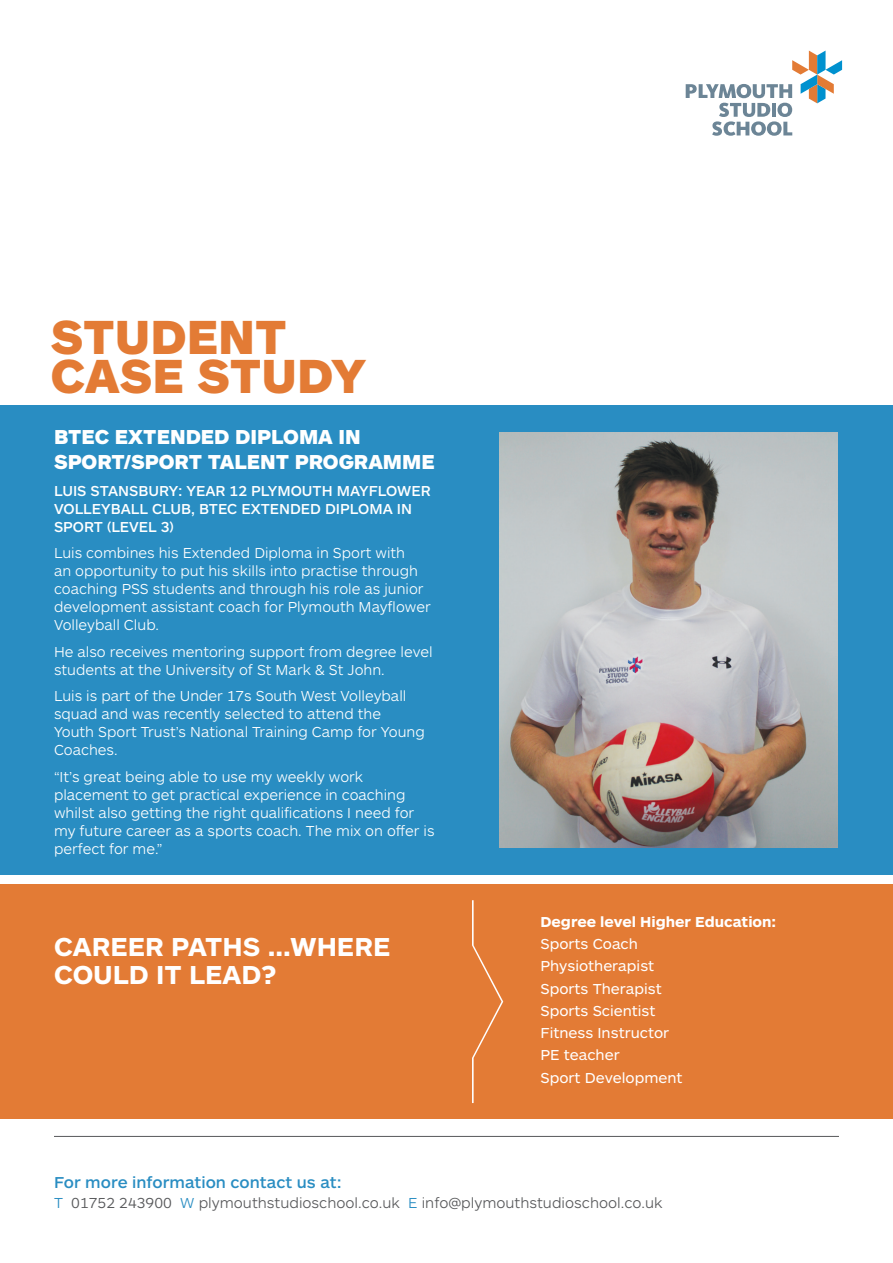
<style>
.page{position:relative;width:893px;height:1263px;background:#fff}
.page>*{position:absolute;margin:0;border:0;box-sizing:border-box;transform-origin:0 0}
.t1{font:900 49.65px/39.8px "ARS Maquette Pro";color:#e37b35}
.t2{font:700 27px/28.5px "ARS Maquette Pro";color:#fff}
.t3{font:900 21px/25.2px "ARS Maquette Pro";color:#fff}
.t4{font:500 16.35px "ARS Maquette Pro";color:#298dc2}
.t5{font:300 15px/18px "ARS Maquette Pro";color:#fff}
.t6{font:15px/22.2px "ARS Maquette Pro";color:#fff}
.t7{font:500 15px/18px "ARS Maquette Pro";color:#fff}
.t8{font:300 15px "ARS Maquette Pro";color:#57585a}
.t9{font:700 15px "ARS Maquette Pro";color:#fff}
.s1{color:#298dc2}
</style>
<div class="page">
<svg style="left:686px;top:51px;width:156px;height:85px"></svg>
<div style="left:0;top:405px;width:893px;height:470px;background:#298dc2"></div>
<div style="left:0;top:884px;width:893px;height:235px;background:#e37b35"></div>
<hr style="left:54px;top:1136px;width:785px;height:1px;background:#57585a">
<svg style="left:472px;top:900px;width:31px;height:203px"></svg>
<img style="left:500px;top:433px;width:337px;height:415px">
<h1 class="t1" style="left:51px;top:314px;width:317px">STUDENT<br>CASE STUDY</h1>
<h3 class="t3" style="left:54px;top:423px;width:382px">BTEC EXTENDED DIPLOMA IN<br>SPORT/SPORT TALENT PROGRAMME</h3>
<p class="t7" style="left:54px;top:480px;width:378px">LUIS STANSBURY: YEAR 12 PLYMOUTH MAYFLOWER<br>VOLLEYBALL CLUB, BTEC EXTENDED DIPLOMA IN<br>SPORT (LEVEL 3)</p>
<p class="t5" style="left:54px;top:543px;width:378px">Luis combines his Extended Diploma in Sport with<br>an opportunity to put his skills into practise through coaching PSS students and through his role as junior development assistant coach for Plymouth Mayflower Volleyball Club.</p>
<p class="t5" style="left:54px;top:642px;width:380px">He also receives mentoring support from degree level students at the University of St Mark &amp; St John.</p>
<p class="t5" style="left:54px;top:686px;width:372px">Luis is part of the Under 17s South West Volleyball squad and was recently selected to attend the Youth Sport Trust’s National Training Camp for Young Coaches.</p>
<p class="t5" style="left:54px;top:767px;width:382px">“It’s great being able to use my weekly work placement to get practical experience in coaching whilst also getting the right qualifications I need for my future career as a sports coach. The mix on offer is perfect for me.”</p>
<h2 class="t2" style="left:54px;top:931px;width:338px">CAREER PATHS ...WHERE<br>COULD IT LEAD?</h2>
<p class="t9" style="left:540px;top:912px;width:237px">Degree level Higher Education:</p>
<p class="t6" style="left:540px;top:932px;width:144px">Sports Coach<br>Physiotherapist<br>Sports Therapist<br>Sports Scientist<br>Fitness Instructor<br>PE teacher<br>Sport Development</p>
<p class="t4" style="left:54px;top:1172px;width:289px">For more information contact us at:</p>
<p class="t8" style="left:54px;top:1193px;width:610px"><span class="s1">T</span> 01752 243900 <span class="s1">W</span> plymouthstudioschool.co.uk <span class="s1">E</span> info@plymouthstudioschool.co.uk</p>
</div>
